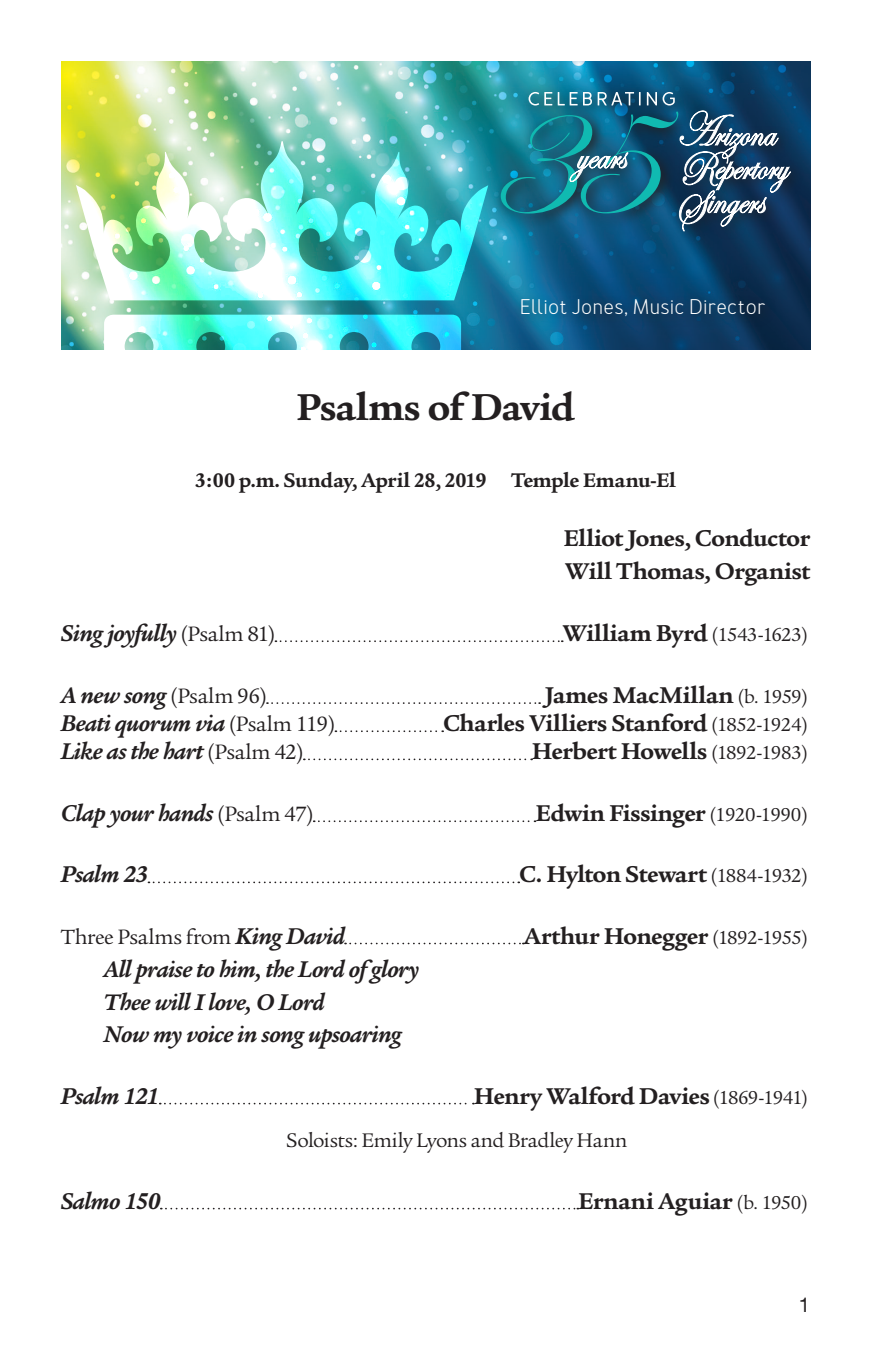
<style>
.page{position:relative;width:871px;height:1357px;background:#fff}
.page>*{position:absolute;margin:0;border:0;box-sizing:border-box;transform-origin:0 0}
.t1{font:700 40.5px "Legacy Serif";letter-spacing:-.025em;color:#231f20}
.t2{font:700 24.75px "Legacy Serif";letter-spacing:-.02em;color:#231f20}
.t3{font:italic 700 24.75px "Legacy Serif";letter-spacing:-.025em;color:#231f20}
.t4{font:700 24.75px "Legacy Serif";color:#231f20}
.t5{font:22.5px "Legacy Serif";letter-spacing:-.02em;color:#231f20}
.t6{font:700 21.38px "Legacy Serif";letter-spacing:-.02em;color:#231f20}
.t7{font:21.38px "Legacy Serif";letter-spacing:-.02em;color:#231f20}
.t8{font:21.15px "Merlo";letter-spacing:.01em;color:#fff}
.t9{font:20.25px "Helvetica Neue";color:#231f20}
.s1{font-weight:400;font-style:normal;font-size:22.5px}
.s2{font-weight:400;font-size:20.25px}
.s3{font-weight:700;font-style:italic;font-size:24.75px}
</style>
<div class="page">
<svg style="left:275px;top:640px;width:288px;height:2px"></svg>
<svg style="left:267px;top:702px;width:273px;height:2px"></svg>
<svg style="left:335px;top:730px;width:108px;height:2px"></svg>
<svg style="left:304px;top:758px;width:228px;height:2px"></svg>
<svg style="left:314px;top:820px;width:221px;height:2px"></svg>
<svg style="left:148px;top:881px;width:371px;height:2px"></svg>
<svg style="left:345px;top:943px;width:179px;height:1px"></svg>
<svg style="left:160px;top:1103px;width:314px;height:1px"></svg>
<svg style="left:161px;top:1208px;width:417px;height:1px"></svg>
<img style="left:61px;top:61px;width:749px;height:289px">
<svg style="left:493px;top:84px;width:310px;height:160px;background:#0d5177"></svg>
<svg style="left:501px;top:92px;width:289px;height:139px;background:#276682"></svg>
<div style="left:514px;top:292px;width:264px;height:38px;background:#231f20;opacity:.75"></div>
<svg style="left:104px;top:315px;width:357px;height:35px;background:#64e1e5"></svg>
<img style="left:61px;top:141px;width:449px;height:159px">
<p class="t8" style="left:519px;top:294px;width:248px">Elliot Jones, Music Director</p>
<p class="t1" style="left:296px;top:383px;width:280px">Psalms of David</p>
<p class="t6" style="left:195px;top:468px;width:482px">3:00 p.m. Sunday, April 28, 2019 Temple Emanu-El</p>
<p class="t2" style="left:563px;top:523px;width:248px">Elliot Jones, Conductor</p>
<p class="t2" style="left:565px;top:557px;width:247px">Will Thomas, Organist</p>
<p class="t3" style="left:61px;top:619px;width:216px">Sing joyfully <span class="s1">(Psalm 81)</span></p>
<p class="t4" style="left:562px;top:619px;width:247px">William Byrd <span class="s2">(1543-1623)</span></p>
<p class="t5" style="left:61px;top:683px;width:207px"><span class="s3">A new song</span> (Psalm 96)</p>
<p class="t2" style="left:545px;top:681px;width:265px">James MacMillan <span class="s2">(b. 1959)</span></p>
<p class="t3" style="left:61px;top:709px;width:276px">Beati quorum via <span class="s1">(Psalm 119)</span></p>
<p class="t2" style="left:443px;top:709px;width:366px">Charles Villiers Stanford <span class="s2">(1852-1924)</span></p>
<p class="t3" style="left:61px;top:737px;width:244px">Like as the hart <span class="s1">(Psalm 42)</span></p>
<p class="t2" style="left:532px;top:737px;width:277px">Herbert Howells <span class="s2">(1892-1983)</span></p>
<p class="t3" style="left:61px;top:799px;width:254px">Clap your hands <span class="s1">(Psalm 47)</span></p>
<p class="t2" style="left:535px;top:799px;width:274px">Edwin Fissinger <span class="s2">(1920-1990)</span></p>
<p class="t3" style="left:61px;top:860px;width:89px">Psalm 23</p>
<p class="t2" style="left:519px;top:860px;width:290px">C. Hylton Stewart <span class="s2">(1884-1932)</span></p>
<p class="t5" style="left:61px;top:924px;width:286px">Three Psalms from <span class="s3">King David</span></p>
<p class="t2" style="left:524px;top:921px;width:286px">Arthur Honegger <span class="s2">(1892-1955)</span></p>
<p class="t3" style="left:103px;top:954px;width:317px">All praise to him, the Lord of glory</p>
<p class="t3" style="left:103px;top:987px;width:223px">Thee will I love, O Lord</p>
<p class="t3" style="left:103px;top:1020px;width:300px">Now my voice in song upsoaring</p>
<p class="t3" style="left:61px;top:1082px;width:100px">Psalm 121</p>
<p class="t2" style="left:474px;top:1081px;width:336px">Henry Walford Davies <span class="s2">(1869-1941)</span></p>
<p class="t7" style="left:286px;top:1128px;width:343px">Soloists: Emily Lyons and Bradley Hann</p>
<p class="t3" style="left:61px;top:1187px;width:101px">Salmo 150</p>
<p class="t4" style="left:578px;top:1186px;width:231px">Ernani Aguiar <span class="s2">(b. 1950)</span></p>
<p class="t9" style="left:799px;top:1293px;width:13px">1</p>
</div>
